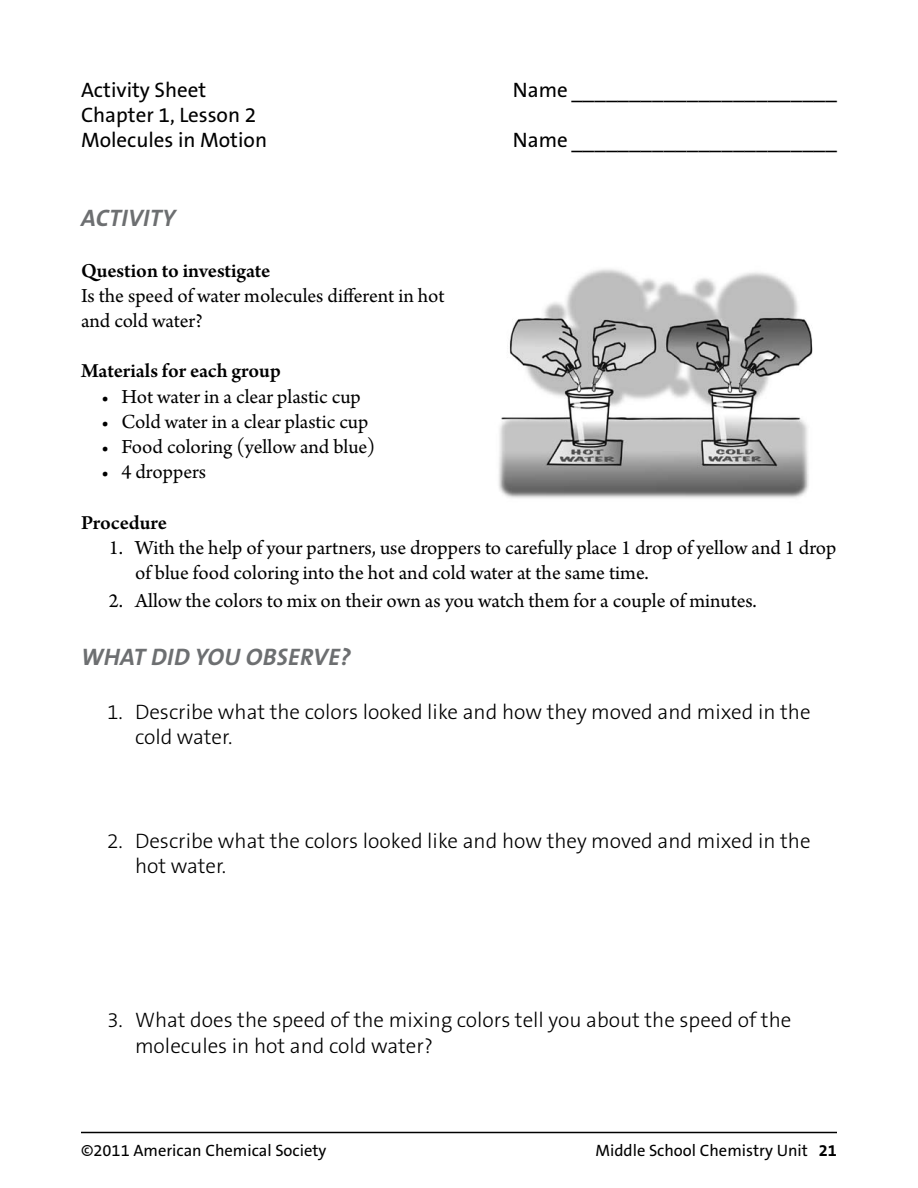
<style>
.page{position:relative;width:918px;height:1188px;background:#fff}
.page>*{position:absolute;margin:0;border:0;box-sizing:border-box;transform-origin:0 0}
.t1{font:italic 700 24px "The Sans ACS W7";letter-spacing:.015em;color:#6d6f71}
.t2{font:21px/25.2px "Arno Pro";color:#000}
.t3{font:300 21px/25.2px "The Sans ACS W3";color:#000}
.t4{font:21px/25.2px "The Sans ACS W5 Plain";color:#000}
.t5{font:600 21px "Arno Pro";letter-spacing:-.005em;color:#000}
.t6{font:16.5px "The Sans ACS W5 Plain";color:#000}
.s1{font-family:"The Sans ACS W7";font-weight:700}
</style>
<div class="page">
<hr style="left:81px;top:1132px;width:756px;height:1px;background:#000">
<img style="left:498px;top:269px;width:315px;height:229px">
<p class="t4" style="left:81px;top:77px;width:127px">Activity Sheet</p>
<p class="t4" style="left:513px;top:77px;width:326px">Name _______________________</p>
<p class="t4" style="left:81px;top:102px;width:188px">Chapter 1, Lesson 2<br>Molecules in Motion</p>
<p class="t4" style="left:513px;top:127px;width:326px">Name _______________________</p>
<p class="t1" style="left:81px;top:203px;width:96px">ACTIVITY</p>
<p class="t5" style="left:81px;top:258px;width:191px">Question to investigate</p>
<p class="t2" style="left:81px;top:284px;width:365px">Is the speed of water molecules different in hot and cold water?</p>
<p class="t5" style="left:81px;top:359px;width:201px">Materials for each group</p>
<p class="t2" style="left:101px;top:385px;width:261px">• Hot water in a clear plastic cup</p>
<p class="t2" style="left:101px;top:410px;width:269px">• Cold water in a clear plastic cup</p>
<p class="t2" style="left:101px;top:435px;width:276px">• Food coloring (yellow and blue)</p>
<p class="t2" style="left:101px;top:460px;width:106px">• 4 droppers</p>
<p class="t5" style="left:81px;top:510px;width:87px">Procedure</p>
<p class="t2" style="left:135px;top:536px;width:703px;text-indent:-26px">1. With the help of your partners, use droppers to carefully place 1 drop of yellow and 1 drop of blue food coloring into the hot and cold water at the same time.</p>
<p class="t2" style="left:109px;top:590px;width:650px">2. Allow the colors to mix on their own as you watch them for a couple of minutes.</p>
<p class="t1" style="left:81px;top:641px;width:271px">WHAT DID YOU OBSERVE?</p>
<p class="t3" style="left:135px;top:699px;width:677px;text-indent:-28px">1. Describe what the colors looked like and how they moved and mixed in the cold water.</p>
<p class="t3" style="left:135px;top:828px;width:677px;text-indent:-28px">2. Describe what the colors looked like and how they moved and mixed in the hot water.</p>
<p class="t3" style="left:135px;top:1008px;width:658px;text-indent:-28px">3. What does the speed of the mixing colors tell you about the speed of the molecules in hot and cold water?</p>
<p class="t6" style="left:81px;top:1140px;width:247px">©2011 American Chemical Society</p>
<p class="t6" style="left:595px;top:1140px;width:243px">Middle School Chemistry Unit <span class="s1">21</span></p>
</div>
